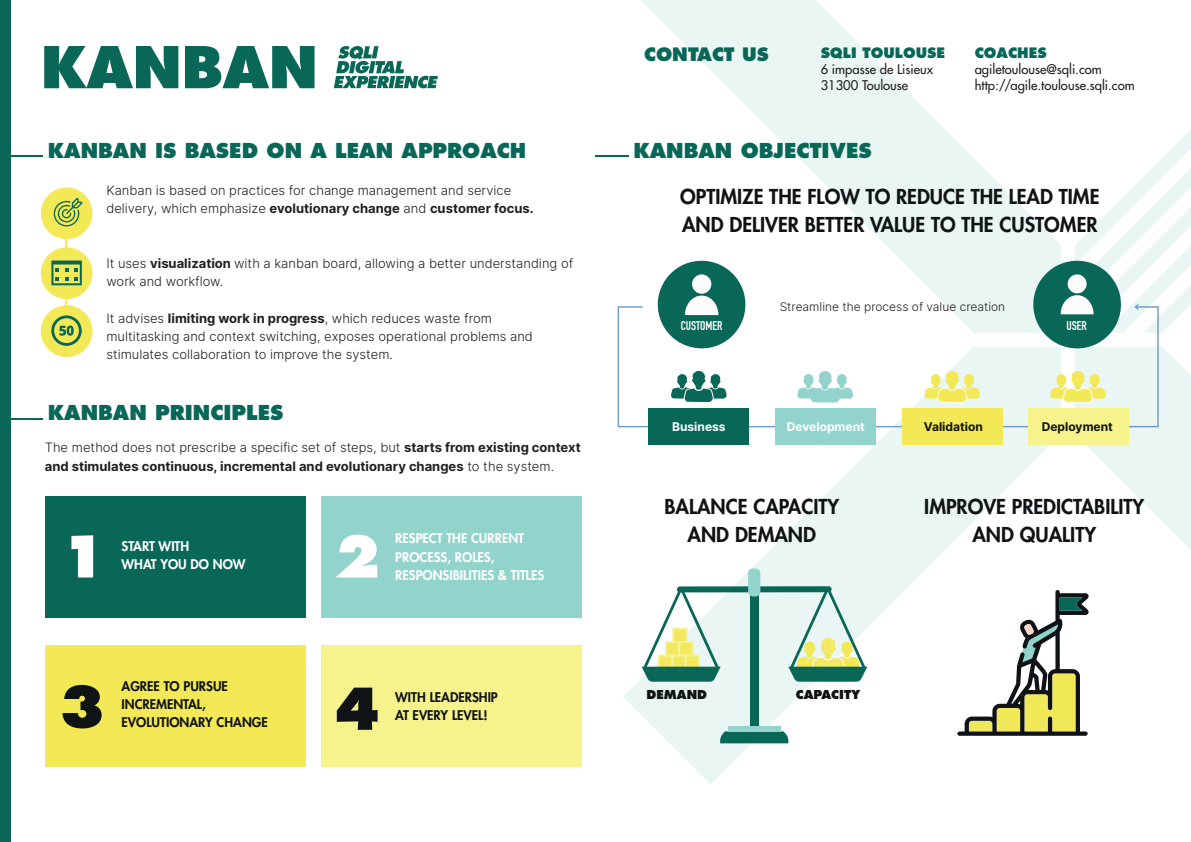
<style>
.page{position:relative;width:1191px;height:842px;background:#fff}
.page>*{position:absolute;margin:0;border:0;box-sizing:border-box;transform-origin:0 0}
.t1{font:800 56px "Futura Std";color:#086756}
.t2{font:800 56px "Futura Std";color:#fff}
.t3{font:800 56px "Futura Std";color:#101315}
.t4{font:800 20px/28px "Futura Std";color:#101315;text-align:center}
.t5{font:800 20px "Futura Std";color:#086757}
.t6{font:800 18px "Futura Std";color:#086756}
.t7{font:800 14px "Futura Std";color:#086757}
.t8{font:300 13px/18.2px "Inter";color:#231f20}
.t9{font:700 13px/18.2px "Inter";color:#231f20}
.t10{font:500 13px/15.6px "Futura Std";color:#231f20}
.t11{font:800 13px/18.2px "Futura Std";color:#fff}
.t12{font:800 13px/18.2px "Futura Std";color:#101315}
.t13{font:700 12.6px "DIN Condensed";color:#fff}
.t14{font:300 12px "Inter";color:#231f20}
.t15{font:700 12px "Inter";color:#101315}
.t16{font:700 12px "Inter";color:#fff}
.t17{font:800 12px "Futura Std";color:#101315}
.s1{font-weight:700}
.s2{font-weight:300}
</style>
<div class="page">
<svg style="left:641px;top:0;width:419px;height:305px"></svg>
<svg style="left:669px;top:428px;width:381px;height:356px"></svg>
<div style="left:45px;top:497px;width:261px;height:121px;background:#086757"></div>
<div style="left:321px;top:497px;width:261px;height:121px;background:#92d3cb"></div>
<div style="left:45px;top:645px;width:261px;height:121px;background:#f3e855"></div>
<hr style="left:10px;top:155px;width:33px;height:2px;background:#086756">
<hr style="left:595px;top:155px;width:34px;height:2px;background:#086756">
<hr style="left:10px;top:418px;width:33px;height:1px;background:#086756">
<div style="left:0;top:0;width:10px;height:842px;background:#086756"></div>
<svg style="left:334px;top:46px;width:104px;height:42px"></svg>
<svg style="left:720px;top:742px;width:20px;height:1px"></svg>
<img style="left:669px;top:555px;width:91px;height:27px">
<img style="left:623px;top:582px;width:125px;height:160px">
<img style="left:740px;top:585px;width:176px;height:160px">
<img style="left:748px;top:566px;width:160px;height:166px">
<svg style="left:641px;top:588px;width:79px;height:94px"></svg>
<svg style="left:788px;top:588px;width:79px;height:94px;background:#bbd6be"></svg>
<div style="left:677px;top:586px;width:154px;height:6px;background:#086756;border-radius:3px"></div>
<div style="left:748px;top:568px;width:12px;height:28px;background:#92d3cb;border-radius:5px"></div>
<div style="left:728px;top:726px;width:52px;height:6px;background:#92d3cb"></div>
<hr style="left:65px;top:195px;width:2px;height:147px;background:#f3e855">
<div style="left:41px;top:247px;width:51px;height:52px;background:#f3e855;border-radius:50%"></div>
<div style="left:41px;top:187px;width:51px;height:52px;background:#f3e855;border-radius:50%"></div>
<div style="left:41px;top:305px;width:51px;height:52px;background:#f3e855;border-radius:50%"></div>
<div style="left:321px;top:645px;width:261px;height:121px;background:#f6f28c"></div>
<svg style="left:617px;top:305px;width:542px;height:123px"></svg>
<div style="left:902px;top:408px;width:100px;height:37px;background:#f3e855"></div>
<div style="left:775px;top:408px;width:100px;height:37px;background:#92d3cb"></div>
<div style="left:648px;top:408px;width:101px;height:37px;background:#086757"></div>
<div style="left:1027px;top:408px;width:101px;height:37px;background:#f6f28c"></div>
<svg style="left:671px;top:371px;width:55px;height:32px"></svg>
<svg style="left:797px;top:371px;width:56px;height:32px"></svg>
<svg style="left:924px;top:371px;width:56px;height:32px;background:#f1ef9e"></svg>
<svg style="left:1050px;top:346px;width:141px;height:204px"></svg>
<div style="left:658px;top:261px;width:87px;height:87px;background:#086757;border-radius:50%"></div>
<div style="left:1033px;top:261px;width:88px;height:87px;background:#086757;border-radius:50%"></div>
<svg style="left:1060px;top:129px;width:131px;height:204px"></svg>
<div style="left:692px;top:274px;width:19px;height:20px;background:#fbfbfc;border-radius:50%"></div>
<svg style="left:685px;top:296px;width:33px;height:19px"></svg>
<svg style="left:54px;top:198px;width:28px;height:28px"></svg>
<svg style="left:51px;top:261px;width:31px;height:24px"></svg>
<svg style="left:51px;top:315px;width:31px;height:31px"></svg>
<svg style="left:957px;top:590px;width:131px;height:146px"></svg>
<h1 class="t1" style="left:41px;top:32px;width:279px">KANBAN</h1>
<h3 class="t6" style="left:644px;top:43px;width:126px">CONTACT US</h3>
<p class="t7" style="left:820px;top:44px;width:126px">SQLI TOULOUSE</p>
<p class="t10" style="left:820px;top:61px;width:114px">6 impasse de Lisieux<br>31300 Toulouse</p>
<h2 class="t5" style="left:48px;top:137px;width:480px">KANBAN IS BASED ON A LEAN APPROACH</h2>
<h2 class="t5" style="left:633px;top:137px;width:240px">KANBAN OBJECTIVES</h2>
<p class="t7" style="left:974px;top:44px;width:74px">COACHES</p>
<p class="t10" style="left:974px;top:61px;width:161px">agiletoulouse@sqli.com http://agile.toulouse.sqli.com</p>
<p class="t8" style="left:106px;top:181px;width:429px">Kanban is based on practices for change management and service delivery, which emphasize <span class="s1">evolutionary change</span> and <span class="s1">customer focus.</span></p>
<p class="t8" style="left:106px;top:254px;width:468px">It uses <span class="s1">visualization</span> with a kanban board, allowing a better understanding of work and workflow.</p>
<p class="t8" style="left:106px;top:308px;width:428px">It advises <span class="s1">limiting work in progress</span>, which reduces waste from multitasking and context switching, exposes operational problems and stimulates collaboration to improve the system.</p>
<h2 class="t5" style="left:48px;top:400px;width:237px">KANBAN PRINCIPLES</h2>
<p class="t9" style="left:45px;top:438px;width:537px"><span class="s2">The method does not prescribe a specific set of steps, but</span> starts from existing context and stimulates continuous, incremental and evolutionary changes <span class="s2">to the system.</span></p>
<h1 class="t2" style="left:61px;top:521px;width:48px">1</h1>
<h1 class="t2" style="left:334px;top:521px;width:48px">2</h1>
<p class="t11" style="left:122px;top:537px;width:126px">START WITH<br>WHAT YOU DO NOW</p>
<p class="t11" style="left:395px;top:529px;width:150px">RESPECT THE CURRENT<br>PROCESS, ROLES,<br>RESPONSIBILITIES &amp; TITLES</p>
<h2 class="t4" style="left:680px;top:183px;width:421px;text-align:left">OPTIMIZE THE FLOW TO REDUCE THE LEAD TIME<br>AND DELIVER BETTER VALUE TO THE CUSTOMER</h2>
<p class="t14" style="left:779px;top:298px;width:227px">Streamline the process of value creation</p>
<p class="t13" style="left:680px;top:317px;width:43px">CUSTOMER</p>
<p class="t13" style="left:1066px;top:317px;width:22px">USER</p>
<p class="t16" style="left:672px;top:418px;width:55px">Business</p>
<p class="t16" style="left:786px;top:418px;width:80px">Development</p>
<p class="t15" style="left:923px;top:418px;width:61px">Validation</p>
<p class="t15" style="left:1041px;top:418px;width:73px">Deployment</p>
<h2 class="t4" style="left:664px;top:492px;width:176px">BALANCE CAPACITY<br>AND DEMAND</h2>
<h2 class="t4" style="left:924px;top:492px;width:221px">IMPROVE PREDICTABILITY<br>AND QUALITY</h2>
<p class="t12" style="left:122px;top:677px;width:148px">AGREE TO PURSUE<br>INCREMENTAL,<br>EVOLUTIONARY CHANGE</p>
<h1 class="t3" style="left:59px;top:671px;width:48px">3</h1>
<h1 class="t3" style="left:334px;top:673px;width:48px">4</h1>
<p class="t12" style="left:395px;top:688px;width:104px">WITH LEADERSHIP</p>
<p class="t17" style="left:646px;top:687px;width:62px">DEMAND</p>
<p class="t17" style="left:796px;top:687px;width:66px">CAPACITY</p>
<p class="t12" style="left:395px;top:706px;width:94px">AT EVERY LEVEL!</p>
</div>
